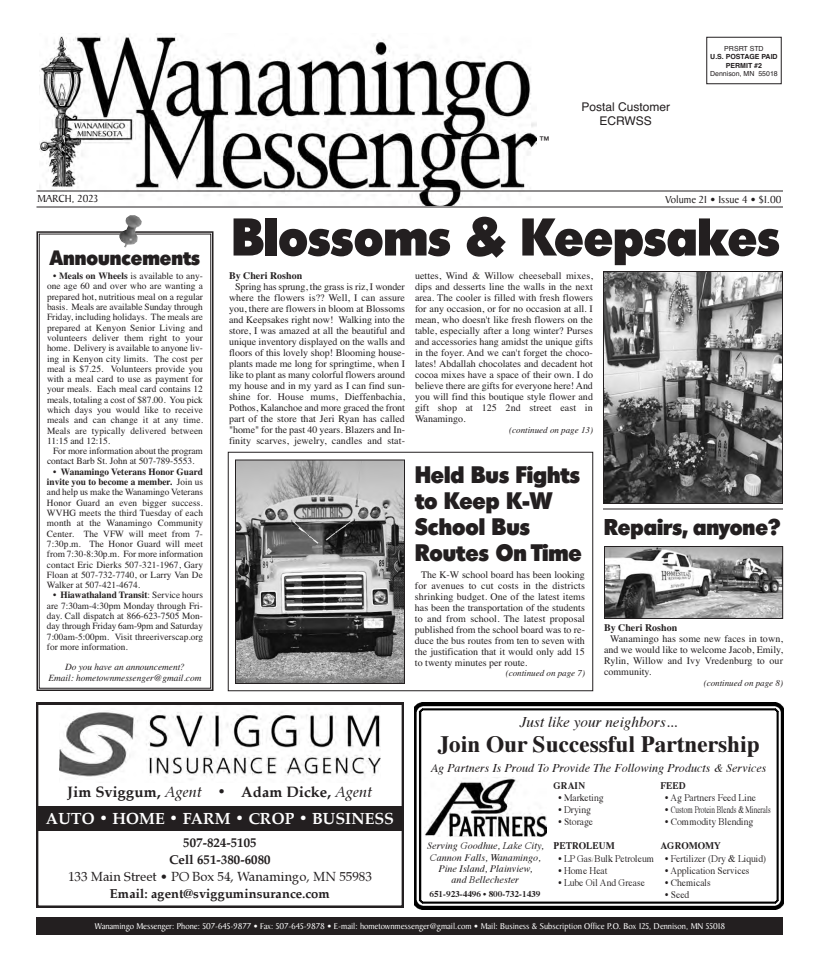
<style>
.page{position:relative;width:819px;height:972px;background:#fff}
.page>*{position:absolute;margin:0;border:0;box-sizing:border-box;transform-origin:0 0}
.t1{font:51px "Admisi Display S Si";color:#231f20}
.t2{font:23.3px "Times Bold+T42+RLYUIR";color:#231f20}
.t3{font:23px/26px "Admisi Display S Si";color:#231f20}
.t4{font:22px "Admisi Display S Si";color:#231f20}
.t5{font:20px "Admisi Display S Si";color:#231f20}
.t6{font:16px "Palatino Bold+T42+UAMCBS";color:#fff}
.t7{font:15.2px "Times Italic+T42+INMXHS";color:#231f20}
.t8{font:15px "Palatino Bold+T42+UAMCBS";color:#231f20}
.t9{font:13px/17px "Palatino Bold+T42+UAMCBS";color:#231f20;text-align:center}
.t10{font:13px "Palatino Roman+T42+XXLZSC";color:#231f20}
.t11{font:12.1px "Times Italic+T42+INMXHS";color:#231f20}
.t12{font:12px/14.4px "Helvetica";color:#231f20;text-align:center}
.t13{font:11px "Baker Signet";color:#231f20}
.t14{font:10.1px "Times Roman+T42+HYKVQQ";color:#231f20;scale:.94 1}
.t15{font:10.1px/11.1px "Times Italic+T42+INMXHS";color:#231f20;text-align:center}
.t16{font:10.1px "Times Bold+T42+RLYUIR";color:#231f20;scale:.94 1}
.t17{font:10px/11px "Times";color:#231f20;text-align:justify}
.t18{font:700 10px "Times";color:#231f20}
.t19{font:9.5px/10.3px "Times";color:#231f20;text-align:justify}
.t20{font:italic 9.5px/10.3px "Times";color:#231f20;text-align:center}
.t21{font:9.1px "Times Bold+T42+RLYUIR";color:#231f20}
.t22{font:9px "Baker Signet";color:#fff}
.t23{font:italic 9px "Times";color:#231f20}
.t24{font:7px "Helvetica";color:#231f20}
.t25{font:700 7px/8.4px "Helvetica";color:#231f20;text-align:center}
.s1{font-weight:700}
.s2{font-family:"Palatino Italic+T42+IAPVZY"}
</style>
<div class="page">
<div style="left:228px;top:452px;width:365px;height:239px;border:1px solid #231f20"></div>
<div style="left:36px;top:917px;width:747px;height:18px;background:#231f20"></div>
<img style="left:40px;top:33px;width:496px;height:173px">
<hr style="left:36px;top:206px;width:747px;height:2px;background:#231f20">
<div style="left:706px;top:37px;width:76px;height:47px;border:1px solid #231f20"></div>
<div style="left:67px;top:191px;width:37px;height:13px;background:#fff"></div>
<hr style="left:36px;top:190px;width:747px;height:2px;background:#231f20">
<div style="left:36px;top:231px;width:178px;height:460px;border:2px solid #231f20"></div>
<div style="left:39px;top:234px;width:172px;height:454px;border:1px solid #231f20"></div>
<img style="left:119px;top:215px;width:23px;height:33px">
<img style="left:605px;top:273px;width:176px;height:229px">
<div style="left:603px;top:271px;width:180px;height:233px;border:1px solid #231f20"></div>
<img style="left:606px;top:548px;width:175px;height:69px">
<div style="left:604px;top:546px;width:179px;height:73px;border:1px solid #231f20"></div>
<hr style="left:603px;top:509px;width:180px;height:1px;background:#231f20">
<img style="left:237px;top:462px;width:166px;height:220px">
<div style="left:235px;top:460px;width:170px;height:224px;border:1px solid #231f20"></div>
<svg style="left:414px;top:703px;width:8px;height:9px"></svg>
<svg style="left:775px;top:703px;width:9px;height:9px"></svg>
<svg style="left:775px;top:900px;width:9px;height:9px"></svg>
<svg style="left:414px;top:900px;width:8px;height:9px"></svg>
<img style="left:422px;top:703px;width:353px;height:8px">
<img style="left:776px;top:712px;width:8px;height:188px">
<img style="left:422px;top:901px;width:353px;height:8px">
<img style="left:414px;top:712px;width:8px;height:188px">
<img style="left:425px;top:778px;width:121px;height:59px">
<svg style="left:36px;top:703px;width:368px;height:204px"></svg>
<img style="left:59px;top:705px;width:322px;height:77px">
<div style="left:38px;top:807px;width:365px;height:23px;background:#231f20"></div>
<p class="t13" style="left:38px;top:195px;width:62px">MARCH, 2023</p>
<p class="t12" style="left:538px;top:134px;width:13px">™</p>
<p class="t12" style="left:581px;top:99px;width:90px">Postal Customer<br>ECRWSS</p>
<p class="t24" style="left:724px;top:44px;width:41px">PRSRT STD</p>
<p class="t25" style="left:710px;top:53px;width:69px">U.S. POSTAGE PAID<br>PERMIT #2</p>
<p class="t24" style="left:710px;top:69px;width:69px">Dennison, MN 55018</p>
<p class="t13" style="left:665px;top:195px;width:118px">Volume 21 • Issue 4 • $1.00</p>
<h1 class="t1" style="left:232px;top:218px;width:550px">Blossoms &amp; Keepsakes</h1>
<p class="t17" style="left:415px;top:270px;width:180px">uettes, Wind &amp; Willow cheeseball mixes, dips and desserts line the walls in the next area. The cooler is filled with fresh flowers for any occasion, or for no occasion at all. I mean, who doesn't like fresh flowers on the table, especially after a long winter? Purses and accessories hang amidst the unique gifts in the foyer. And we can't forget the choco&shy;lates! Abdallah chocolates and decadent hot cocoa mixes have a space of their own. I do believe there are gifts for everyone here! And you will find this boutique style flower and gift shop at 125 2nd street east in Wanamingo.</p>
<p class="t23" style="left:509px;top:424px;width:85px">(continued on page 13)</p>
<h3 class="t5" style="left:50px;top:250px;width:152px">Announcements</h3>
<p class="t19" style="left:47px;top:271px;width:158px;text-indent:6px"><span class="s1">• Meals on Wheels</span> is available to any&shy;one age 60 and over who are wanting a prepared hot, nutritious meal on a regular basis. Meals are available Sunday through Friday, including holidays. The meals are prepared at Kenyon Senior Living and volunteers deliver them right to your home. Delivery is available to anyone liv&shy;ing in Kenyon city limits. The cost per meal is $7.25. Volunteers provide you with a meal card to use as payment for your meals. Each meal card contains 12 meals, totaling a cost of $87.00. You pick which days you would like to receive meals and can change it at any time.<br>Meals are typically delivered between 11:15 and 12:15.</p>
<p class="t19" style="left:47px;top:446px;width:157px;text-indent:6px">For more information about the program contact Barb St. John at 507-789-5553.</p>
<p class="t19" style="left:47px;top:466px;width:158px;text-indent:6px"><span class="s1">• Wanamingo Veterans Honor Guard invite you to become a member.</span> Join us and help us make the Wanamingo Veterans Honor Guard an even bigger success.<br>WVHG meets the third Tuesday of each month at the Wanamingo Community Center. The VFW will meet from 7- 7:30p.m. The Honor Guard will meet from 7:30-8:30p.m. For more information contact Eric Dierks 507-321-1967, Gary Floan at 507-732-7740, or Larry Van De Walker at 507-421-4674.</p>
<p class="t19" style="left:47px;top:590px;width:158px;text-indent:6px"><span class="s1">• Hiawathaland Transit</span>: Service hours are 7:30am-4:30pm Monday through Fri&shy;day. Call dispatch at 866-623-7505 Mon&shy;day through Friday 6am-9pm and Saturday 7:00am-5:00pm. Visit threeriverscap.org for more information.</p>
<p class="t20" style="left:49px;top:662px;width:154px">Do you have an announcement?<br>Email: hometownmessenger@gmail.com</p>
<p class="t23" style="left:506px;top:667px;width:81px">(continued on page 7)</p>
<p class="t18" style="left:229px;top:269px;width:75px">By Cheri Roshon</p>
<p class="t17" style="left:229px;top:281px;width:178px;text-indent:6px">Spring has sprung, the grass is riz, I wonder where the flowers is?? Well, I can assure you, there are flowers in bloom at Blossoms and Keepsakes right now! Walking into the store, I was amazed at all the beautiful and unique inventory displayed on the walls and floors of this lovely shop! Blooming house&shy;plants made me long for springtime, when I like to plant as many colorful flowers around my house and in my yard as I can find sun&shy;shine for. House mums, Dieffenbachia, Pothos, Kalanchoe and more graced the front part of the store that Jeri Ryan has called "home" for the past 40 years. Blazers and In&shy;finity scarves, jewelry, candles and stat-</p>
<h3 class="t3" style="left:415px;top:464px;width:168px">Held Bus Fights to Keep K-W<br>School Bus<br>Routes On Time</h3>
<p class="t17" style="left:415px;top:569px;width:172px;text-indent:6px">The K-W school board has been looking for avenues to cut costs in the districts shrinking budget. One of the latest items has been the transportation of the students to and from school. The latest proposal published from the school board was to re&shy;duce the bus routes from ten to seven with the justification that it would only add 15 to twenty minutes per route.</p>
<h3 class="t4" style="left:604px;top:519px;width:178px">Repairs, anyone?</h3>
<p class="t18" style="left:604px;top:621px;width:75px">By Cheri Roshon</p>
<p class="t17" style="left:604px;top:633px;width:181px;text-indent:6px">Wanamingo has some new faces in town, and we would like to welcome Jacob, Emily, Rylin, Willow and Ivy Vredenburg to our community.</p>
<p class="t23" style="left:704px;top:677px;width:81px">(continued on page 8)</p>
<h3 class="t8" style="left:68px;top:779px;width:306px">Jim Sviggum, <span class="s2">Agent</span> • Adam Dicke, <span class="s2">Agent</span></h3>
<h3 class="t6" style="left:46px;top:805px;width:350px">AUTO • HOME • FARM • CROP • BUSINESS</h3>
<h3 class="t9" style="left:169px;top:833px;width:103px">507-824-5105<br>Cell 651-380-6080</h3>
<h3 class="t10" style="left:68px;top:865px;width:305px">133 Main Street • PO Box 54, Wanamingo, MN 55983</h3>
<h3 class="t9" style="left:110px;top:884px;width:222px">Email: agent@svigguminsurance.com</h3>
<h3 class="t7" style="left:520px;top:709px;width:159px">Just like your neighbors...</h3>
<h2 class="t2" style="left:438px;top:722px;width:323px">Join Our Successful Partnership</h2>
<p class="t11" style="left:431px;top:757px;width:337px">Ag Partners Is Proud To Provide The Following Products &amp; Services</p>
<p class="t15" style="left:427px;top:840px;width:118px">Serving Goodhue, Lake City,<br>Cannon Falls, Wanamingo,<br>Pine Island, Plainview,<br>and Bellechester</p>
<p class="t16" style="left:660px;top:776px;width:28px">FEED</p>
<p class="t14" style="left:665px;top:788px;width:98px">• Ag Partners Feed Line</p>
<p class="t14" style="left:665px;top:800px;width:114px">• Custom Protein Blends &amp; Minerals</p>
<p class="t14" style="left:665px;top:812px;width:95px">• Commodity Blending</p>
<p class="t16" style="left:660px;top:836px;width:66px">AGROMOMY</p>
<p class="t14" style="left:665px;top:849px;width:109px">• Fertilizer (Dry &amp; Liquid)</p>
<p class="t14" style="left:665px;top:861px;width:91px">• Application Services</p>
<p class="t14" style="left:665px;top:873px;width:50px">• Chemicals</p>
<p class="t16" style="left:554px;top:776px;width:35px">GRAIN</p>
<p class="t14" style="left:558px;top:788px;width:50px">• Marketing</p>
<p class="t14" style="left:558px;top:800px;width:36px">• Drying</p>
<p class="t14" style="left:558px;top:812px;width:38px">• Storage</p>
<p class="t16" style="left:554px;top:836px;width:66px">PETROLEUM</p>
<p class="t14" style="left:558px;top:849px;width:104px">• LP Gas/Bulk Petroleum</p>
<p class="t14" style="left:558px;top:861px;width:54px">• Home Heat</p>
<p class="t14" style="left:558px;top:873px;width:94px">• Lube Oil And Grease</p>
<p class="t21" style="left:429px;top:885px;width:112px">651-923-4496 • 800-732-1439</p>
<p class="t14" style="left:665px;top:885px;width:27px">• Seed</p>
<p class="t22" style="left:95px;top:922px;width:632px">Wanamingo Messenger: Phone: 507-645-9877 • Fax: 507-645-9878 • E-mail: hometownmessenger@gmail.com • Mail: Business &amp; Subscription Office P.O. Box 125, Dennison, MN 55018</p>
</div>
